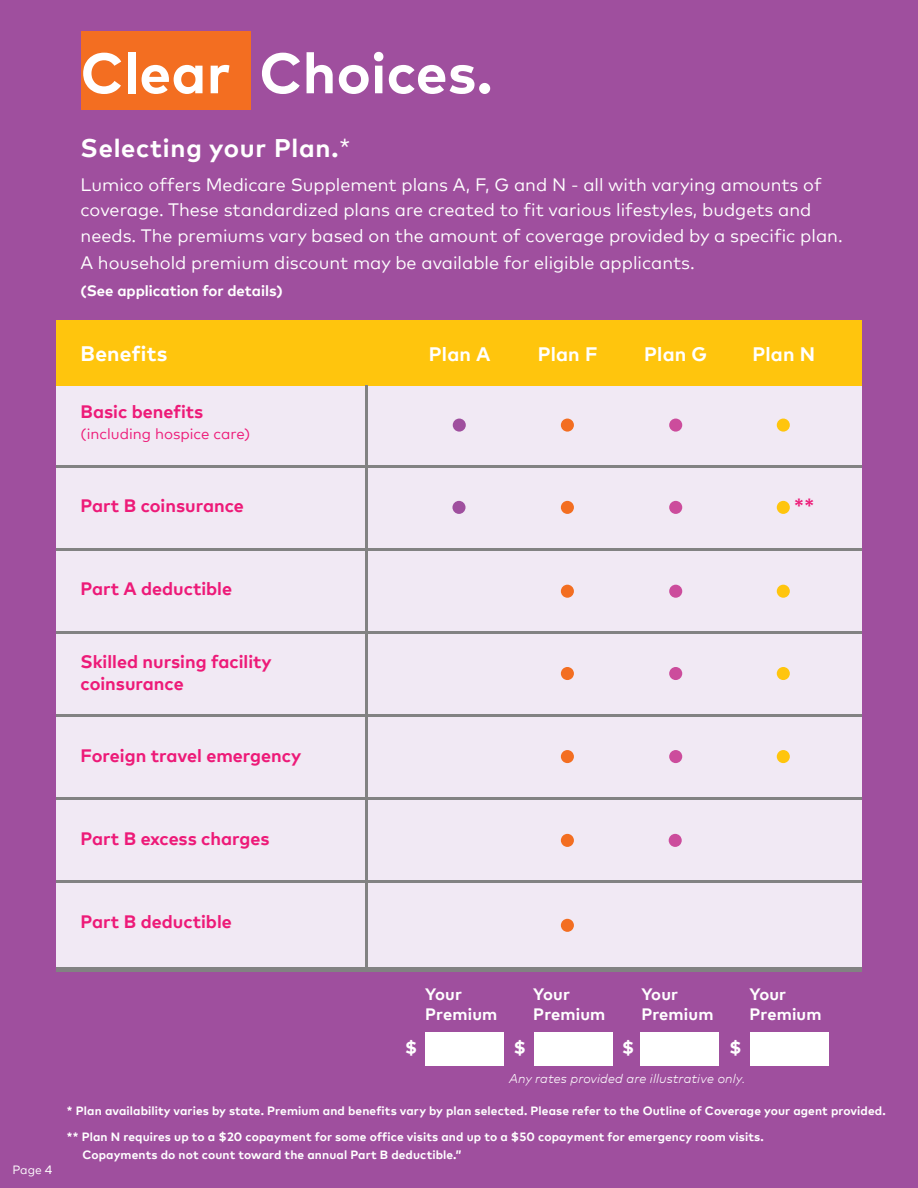
<style>
.page{position:relative;width:918px;height:1188px;background:#9f4f9e}
.page>*{position:absolute;margin:0;border:0;box-sizing:border-box;transform-origin:0 0}
.t1{font:700 57px "Mark Pro";letter-spacing:.005em;color:#fff}
.t2{font:700 25.5px "Mark Pro";letter-spacing:.03em;color:#fff}
.t3{font:700 21px "Mark Pro";letter-spacing:.01em;color:#fff}
.t4{font:500 21px "Poppins";color:#ed1a78}
.t5{font:700 19.5px "Mark Pro";letter-spacing:.01em;color:#fff}
.t6{font:18px/26px "Mark Pro";color:#fff}
.t7{font:700 18px/22.5px "Mark Pro";color:#ed1a78}
.t8{font:700 18px "Mark Pro";color:#fff}
.t9{font:700 16.5px/19.8px "Mark Pro";letter-spacing:.01em;color:#fff}
.t10{font:700 15px "Mark Pro";color:#fff}
.t11{font:15px "Mark Pro";color:#ed1a78}
.t12{font:italic 300 12.75px "Mark Pro";letter-spacing:.01em;color:#fff}
.t13{font:700 12px/25.5px "Mark Pro";letter-spacing:.01em;color:#fff}
.t14{font:12px "Mark Pro";color:#fff}
.s1{font-weight:400}
.s2{font-family:"Poppins"}
</style>
<div class="page">
<div style="left:56px;top:385px;width:806px;height:582px;background:#f1e9f4"></div>
<div style="left:56px;top:320px;width:806px;height:65px;background:#ffc50d"></div>
<hr style="left:56px;top:967px;width:806px;height:4px;background:#828282">
<hr style="left:56px;top:465px;width:806px;height:3px;background:#828282">
<hr style="left:56px;top:548px;width:806px;height:3px;background:#828282">
<hr style="left:56px;top:631px;width:806px;height:3px;background:#828282">
<hr style="left:56px;top:714px;width:806px;height:3px;background:#828282">
<hr style="left:56px;top:797px;width:806px;height:3px;background:#828282">
<hr style="left:56px;top:880px;width:806px;height:3px;background:#828282">
<hr style="left:365px;top:385px;width:3px;height:582px;background:#828282">
<div style="left:453px;top:419px;width:13px;height:13px;background:#9f4f9e;border-radius:50%"></div>
<div style="left:561px;top:419px;width:13px;height:13px;background:#f36e21;border-radius:50%"></div>
<div style="left:669px;top:419px;width:13px;height:13px;background:#cc4c9c;border-radius:50%"></div>
<div style="left:777px;top:419px;width:13px;height:13px;background:#ffc50d;border-radius:50%"></div>
<div style="left:452px;top:501px;width:14px;height:13px;background:#9f4f9e;border-radius:50%"></div>
<div style="left:561px;top:501px;width:13px;height:13px;background:#f36e21;border-radius:50%"></div>
<div style="left:669px;top:501px;width:13px;height:13px;background:#cc4c9c;border-radius:50%"></div>
<div style="left:777px;top:501px;width:13px;height:13px;background:#ffc50d;border-radius:50%"></div>
<div style="left:561px;top:585px;width:13px;height:13px;background:#f36e21;border-radius:50%"></div>
<div style="left:669px;top:585px;width:13px;height:13px;background:#cc4c9c;border-radius:50%"></div>
<div style="left:777px;top:585px;width:13px;height:13px;background:#ffc50d;border-radius:50%"></div>
<div style="left:561px;top:667px;width:13px;height:13px;background:#f36e21;border-radius:50%"></div>
<div style="left:669px;top:667px;width:13px;height:13px;background:#cc4c9c;border-radius:50%"></div>
<div style="left:777px;top:667px;width:13px;height:13px;background:#ffc50d;border-radius:50%"></div>
<div style="left:561px;top:750px;width:13px;height:13px;background:#f36e21;border-radius:50%"></div>
<div style="left:669px;top:750px;width:13px;height:13px;background:#cc4c9c;border-radius:50%"></div>
<div style="left:777px;top:750px;width:13px;height:13px;background:#ffc50d;border-radius:50%"></div>
<div style="left:561px;top:834px;width:13px;height:13px;background:#f36e21;border-radius:50%"></div>
<div style="left:561px;top:919px;width:13px;height:13px;background:#f36e21;border-radius:50%"></div>
<div style="left:669px;top:834px;width:13px;height:13px;background:#cc4c9c;border-radius:50%"></div>
<div style="left:425px;top:1032px;width:79px;height:34px;background:#fff"></div>
<div style="left:534px;top:1032px;width:79px;height:34px;background:#fff"></div>
<div style="left:640px;top:1032px;width:79px;height:34px;background:#fff"></div>
<div style="left:750px;top:1032px;width:79px;height:34px;background:#fff"></div>
<div style="left:81px;top:32px;width:170px;height:78px;background:#f36e21"></div>
<h1 class="t1" style="left:81px;top:30px;width:413px">Clear Choices.</h1>
<h2 class="t2" style="left:81px;top:129px;width:272px">Selecting your Plan.<span class="s1">*</span></h2>
<p class="t6" style="left:81px;top:170px;width:764px">Lumico offers Medicare Supplement plans A, F, G and N - all with varying amounts of coverage. These standardized plans are created to fit various lifestyles, budgets and needs. The premiums vary based on the amount of coverage provided by a specific plan.<br>A household premium discount may be available for eligible applicants.</p>
<p class="t10" style="left:81px;top:279px;width:204px">(See application for details)</p>
<p class="t3" style="left:81px;top:338px;width:88px">Benefits</p>
<p class="t7" style="left:81px;top:399px;width:124px">Basic benefits</p>
<p class="t11" style="left:81px;top:423px;width:171px">(including hospice care)</p>
<p class="t7" style="left:81px;top:493px;width:165px">Part B coinsurance</p>
<p class="t5" style="left:429px;top:339px;width:63px">Plan A</p>
<p class="t5" style="left:538px;top:339px;width:61px">Plan F</p>
<p class="t5" style="left:644px;top:339px;width:64px">Plan G</p>
<p class="t5" style="left:752px;top:339px;width:64px">Plan N</p>
<p class="t4" style="left:794px;top:494px;width:22px">**</p>
<p class="t7" style="left:81px;top:576px;width:153px">Part A deductible</p>
<p class="t7" style="left:81px;top:648px;width:193px">Skilled nursing facility coinsurance</p>
<p class="t7" style="left:81px;top:743px;width:222px">Foreign travel emergency</p>
<p class="t7" style="left:81px;top:826px;width:190px">Part B excess charges</p>
<p class="t7" style="left:81px;top:909px;width:153px">Part B deductible</p>
<p class="t14" style="left:13px;top:1161px;width:41px">Page <span class="s2">4</span></p>
<p class="t9" style="left:425px;top:983px;width:74px">Your<br>Premium</p>
<p class="t9" style="left:533px;top:983px;width:74px">Your<br>Premium</p>
<p class="t9" style="left:641px;top:983px;width:74px">Your<br>Premium</p>
<p class="t9" style="left:750px;top:983px;width:74px">Your<br>Premium</p>
<p class="t8" style="left:405px;top:1034px;width:14px">$</p>
<p class="t8" style="left:514px;top:1034px;width:14px">$</p>
<p class="t8" style="left:622px;top:1034px;width:14px">$</p>
<p class="t8" style="left:729px;top:1034px;width:14px">$</p>
<p class="t12" style="left:509px;top:1069px;width:238px">Any rates provided are illustrative only.</p>
<p class="t13" style="left:67px;top:1097px;width:820px">* Plan availability varies by state. Premium and benefits vary by plan selected. Please refer to the Outline of Coverage your agent provided. ** Plan N requires up to a $20 copayment for some office visits and up to a $50 copayment for emergency room visits.</p>
<p class="t13" style="left:82px;top:1141px;width:381px">Copayments do not count toward the annual Part B deductible.”</p>
</div>
